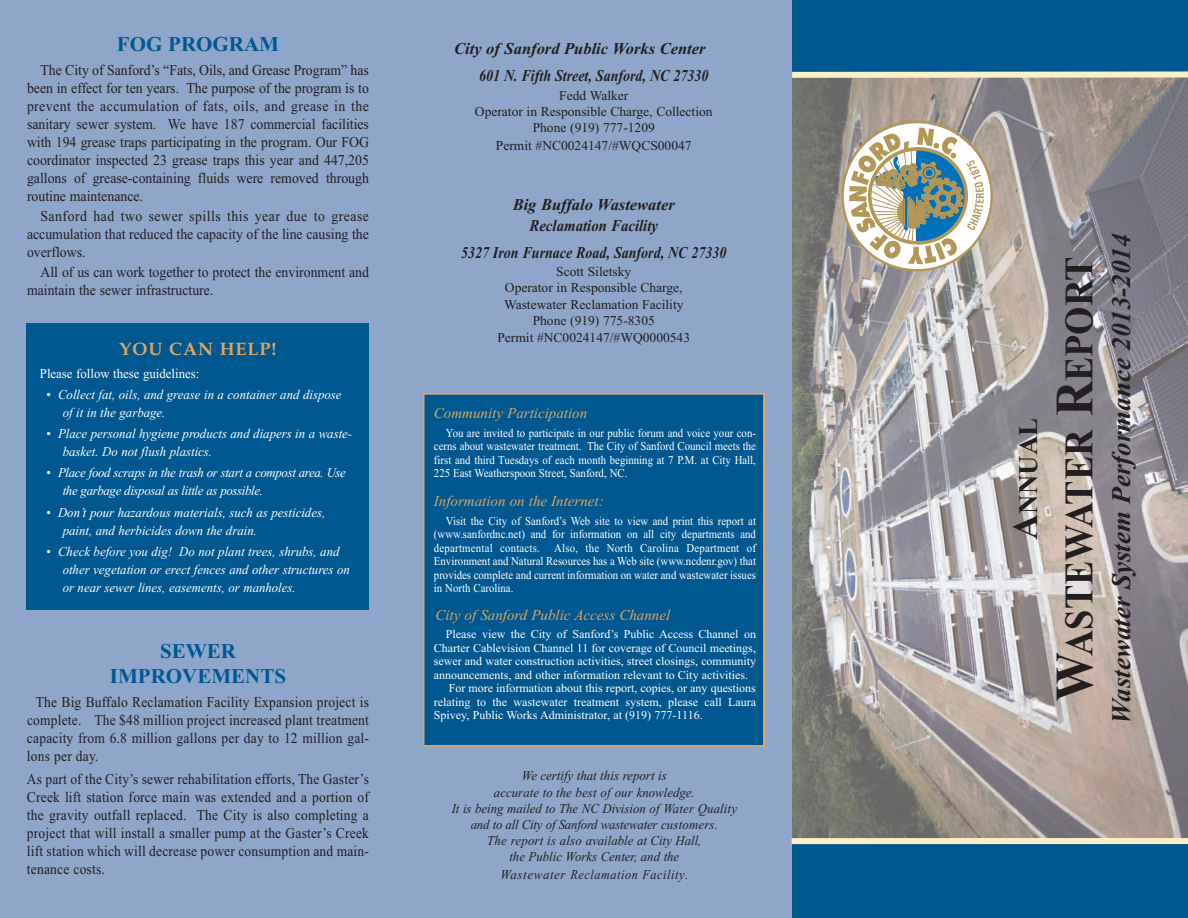
<style>
.page{position:relative;width:1188px;height:918px;background:#fff}
.page>*{position:absolute;margin:0;border:0;box-sizing:border-box;transform-origin:0 0}
.t1{font:700 40.5px "Times New Roman";color:#231f20;scale:.9 1}
.t2{font:italic 700 27px "Times New Roman";color:#231f20}
.t3{font:700 27px "Times New Roman";color:#231f20}
.t4{font:700 21px/25.2px "Times New Roman";color:#005890;text-align:center}
.t5{font:700 18px "Book Antiqua";letter-spacing:.05em;color:#e3a45e}
.t6{font:italic 700 16.5px/27px "Times New Roman";color:#231f20;text-align:right}
.t7{font:italic 700 16.5px "Times New Roman";color:#231f20;scale:.85 1}
.t8{font:15px/18px "Times New Roman";color:#231f20;text-align:justify;scale:.92 1}
.t9{font:15px/18px "Times New Roman";color:#231f20;text-align:justify;scale:.9 1}
.t10{font:italic 15px "Times New Roman";color:#e3a45e}
.t11{font:italic 13.5px/18px "Times New Roman";color:#fff;scale:.95 1}
.t12{font:italic 13.5px/16.4px "Times New Roman";color:#231f20;text-align:center;scale:.95 1}
.t13{font:13.5px/16.5px "Times New Roman";color:#231f20;text-align:center}
.t14{font:italic 13.5px/18px "Times New Roman";letter-spacing:-.025em;color:#fff;scale:.95 1}
.t15{font:13.5px "Times New Roman";color:#fff;scale:.95 1}
.t16{font:12px/13.5px "Times New Roman";color:#fff;text-align:justify;scale:.9 1}
.t17{font:12px "Times New Roman";color:#fff}
.s1{font-size:36px}
.s2{font-size:54px}
</style>
<div class="page">
<div style="left:791px;top:0;width:397px;height:918px;background:#005890"></div>
<img style="left:792px;top:78px;width:396px;height:760px">
<div style="left:0;top:0;width:792px;height:918px;background:#8da6c9"></div>
<div style="left:27px;top:323px;width:342px;height:287px;background:#005890"></div>
<div style="left:424px;top:395px;width:339px;height:350px;background:#005890"></div>
<div style="left:423px;top:393px;width:342px;height:354px;border:2px solid #e3a45e"></div>
<div style="left:792px;top:71px;width:396px;height:7px;background:#fef0c6"></div>
<div style="left:792px;top:838px;width:396px;height:6px;background:#fef0c6"></div>
<svg style="left:841px;top:120px;width:153px;height:152px;background:#b6b7a8"></svg>
<div style="left:868px;top:147px;width:100px;height:98px;border:4px solid #b39758;border-radius:50%"></div>
<h3 class="t4" style="left:117px;top:31px;width:164px">FOG PROGRAM</h3>
<p class="t8" style="left:27px;top:60px;width:373px;text-indent:14px">The City of Sanford’s “Fats, Oils, and Grease Program” has been in effect for ten years. The purpose of the program is to prevent the accumulation of fats, oils, and grease in the sanitary sewer system. We have 187 commercial facilities with 194 grease traps participating in the program. Our FOG coordinator inspected 23 grease traps this year and 447,205 gallons of grease-containing fluids were removed through routine maintenance.</p>
<p class="t8" style="left:27px;top:207px;width:373px;text-indent:14px">Sanford had two sewer spills this year due to grease accumulation that reduced the capacity of the line causing the overflows.</p>
<p class="t8" style="left:27px;top:263px;width:373px;text-indent:14px">All of us can work together to protect the environment and maintain the sewer infrastructure.</p>
<p class="t5" style="left:120px;top:338px;width:158px">YOU CAN HELP!</p>
<p class="t15" style="left:40px;top:365px;width:169px">Please follow these guidelines:</p>
<p class="t11" style="left:63px;top:385px;width:295px;text-indent:-16px">• Collect fat, oils, and grease in a container and dispose of it in the garbage.</p>
<p class="t11" style="left:63px;top:424px;width:306px;text-indent:-16px">• Place personal hygiene products and diapers in a waste&shy;basket. Do not flush plastics.</p>
<p class="t14" style="left:63px;top:464px;width:300px;text-indent:-16px">• Place food scraps in the trash or start a compost area. Use the garbage disposal as little as possible.</p>
<p class="t11" style="left:63px;top:503px;width:278px;text-indent:-16px">• Don’t pour hazardous materials, such as pesticides, paint, and herbicides down the drain.</p>
<p class="t11" style="left:63px;top:542px;width:304px;text-indent:-16px">• Check before you dig! Do not plant trees, shrubs, and other vegetation or erect fences and other structures on or near sewer lines, easements, or manholes.</p>
<h3 class="t4" style="left:110px;top:638px;width:178px">SEWER<br>IMPROVEMENTS</h3>
<p class="t9" style="left:27px;top:692px;width:382px;text-indent:9px">The Big Buffalo Reclamation Facility Expansion project is complete. The $48 million project increased plant treatment capacity from 6.8 million gallons per day to 12 million gal&shy;lons per day.</p>
<p class="t9" style="left:27px;top:770px;width:382px">As part of the City’s sewer rehabilitation efforts, The Gaster’s Creek lift station force main was extended and a portion of the gravity outfall replaced. The City is also completing a project that will install a smaller pump at the Gaster’s Creek lift station which will decrease power consumption and main&shy;tenance costs.</p>
<p class="t6" style="left:454px;top:35px;width:256px">City of Sanford Public Works Center<br>601 N. Fifth Street, Sanford, NC 27330</p>
<p class="t13" style="left:475px;top:87px;width:239px">Fedd Walker<br>Operator in Responsible Charge, Collection<br>Phone (919) 777-1209<br>Permit #NC0024147/#WQCS00047</p>
<p class="t6" style="left:513px;top:193px;width:164px;line-height:21px;text-align:center">Big Buffalo Wastewater<br>Reclamation Facility</p>
<p class="t7" style="left:461px;top:242px;width:314px">5327 Iron Furnace Road, Sanford, NC 27330</p>
<p class="t13" style="left:497px;top:263px;width:194px">Scott Siletsky<br>Operator in Responsible Charge,<br>Wastewater Reclamation Facility<br>Phone (919) 775-8305<br>Permit #NC0024147/#WQ0000543</p>
<p class="t10" style="left:434px;top:404px;width:155px">Community Participation</p>
<p class="t16" style="left:434px;top:426px;width:359px;text-indent:12px">You are invited to participate in our public forum and voice your con&shy;cerns about wastewater treatment. The City of Sanford Council meets the first and third Tuesdays of each month beginning at 7 P.M. at City Hall, 225 East Weatherspoon Street, Sanford, NC.</p>
<p class="t10" style="left:434px;top:492px;width:171px">Information on the Internet:</p>
<p class="t16" style="left:434px;top:514px;width:359px;text-indent:12px">Visit the City of Sanford’s Web site to view and print this report at (www.sanfordnc.net) and for information on all city departments and departmental contacts. Also, the North Carolina Department of Environment and Natural Resources has a Web site (www.ncdenr.gov) that provides complete and current information on water and wastewater issues in North Carolina.</p>
<p class="t10" style="left:435px;top:606px;width:236px">City of Sanford Public Access Channel</p>
<p class="t17" style="left:446px;top:627px;width:312px">Please view the City of Sanford’s Public Access Channel on</p>
<p class="t17" style="left:434px;top:641px;width:324px">Charter Cablevision Channel 11 for coverage of Council meetings,</p>
<p class="t17" style="left:434px;top:654px;width:324px">sewer and water construction activities, street closings, community</p>
<p class="t17" style="left:434px;top:668px;width:316px">announcements, and other information relevant to City activities.</p>
<p class="t17" style="left:449px;top:681px;width:309px">For more information about this report, copies, or any questions</p>
<p class="t17" style="left:434px;top:695px;width:324px">relating to the wastewater treatment system, please call Laura</p>
<p class="t17" style="left:434px;top:708px;width:270px">Spivey, Public Works Administrator, at (919) 777-1116.</p>
<p class="t12" style="left:452px;top:768px;width:302px">We certify that this report is<br>accurate to the best of our knowledge.<br>It is being mailed to The NC Division of Water Quality and to all City ofSanford wastewater customers.<br>The report is also available at City Hall,<br>the Public Works Center, and the<br>Wastewater Reclamation Facility.</p>
<h2 class="t3" style="left:1012px;top:540px;width:124px;rotate:-90deg"><span class="s1">A</span>NNUAL</h2>
<h1 class="t1" style="left:1055px;top:701px;width:494px;rotate:-90deg"><span class="s2">W</span>ASTEWATER <span class="s2">R</span>EPORT</h1>
<h2 class="t2" style="left:1105px;top:724px;width:491px;rotate:-90deg">Wastewater System Performance 2013-2014</h2>
</div>
